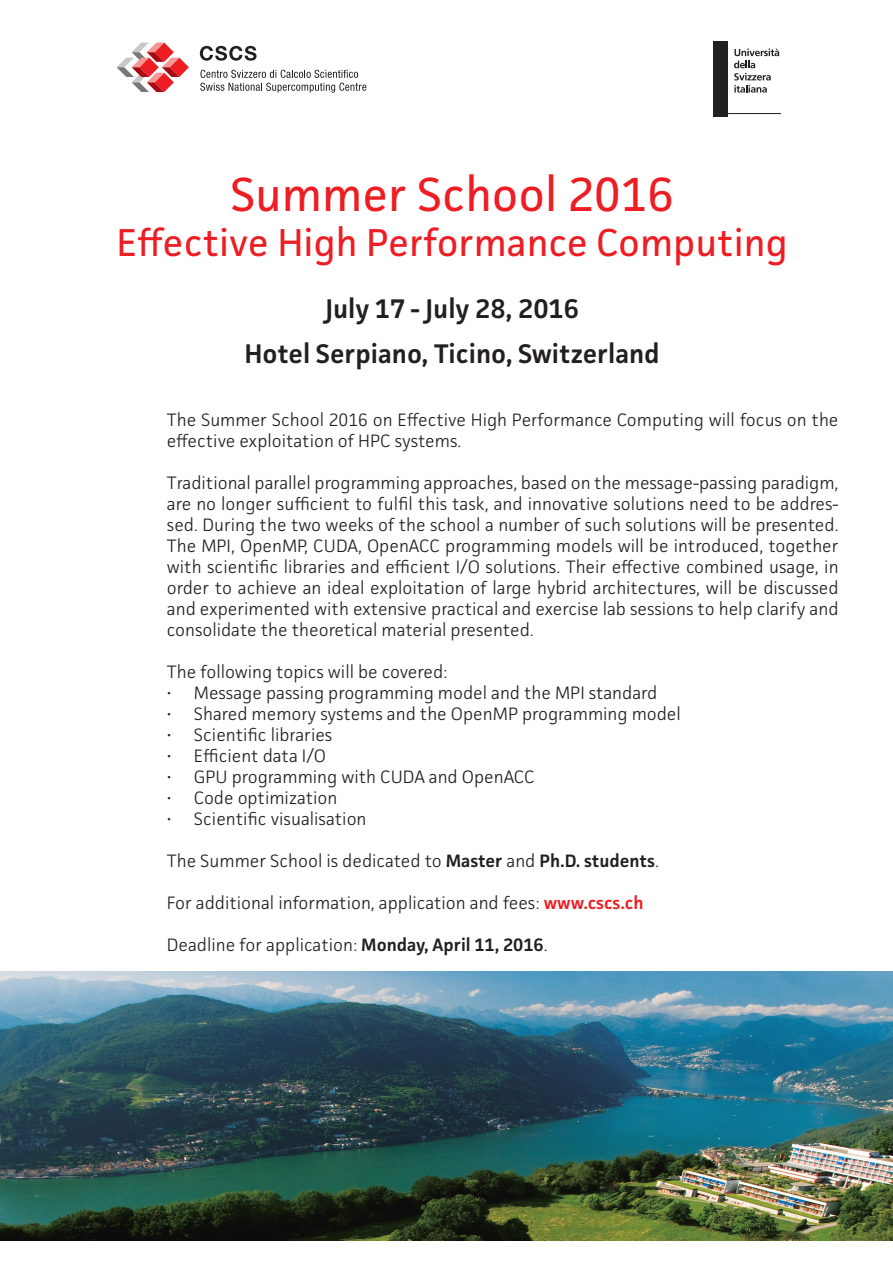
<style>
.page{position:relative;width:893px;height:1263px;background:#fff}
.page>*{position:absolute;margin:0;border:0;box-sizing:border-box;transform-origin:0 0}
.t1{font:48px "Facit";color:#ee1d23}
.t2{font:39px "Facit";color:#ee1d23}
.t3{font:600 27px "Facit";color:#231f20}
.t4{font:300 18px/21px "Facit";color:#231f20}
.s1{font-weight:600}
.s2{font-weight:600;color:#ee1d23}
</style>
<div class="page">
<svg style="left:117px;top:43px;width:72px;height:49px"></svg>
<svg style="left:200px;top:46px;width:57px;height:15px"></svg>
<svg style="left:200px;top:70px;width:166px;height:23px"></svg>
<div style="left:713px;top:41px;width:14px;height:76px;background:#231f20"></div>
<hr style="left:713px;top:113px;width:68px;height:1px;background:#231f20">
<svg style="left:734px;top:49px;width:45px;height:44px"></svg>
<img style="left:0;top:972px;width:893px;height:268px">
<p class="t1" style="left:230px;top:165px;width:445px">Summer School 2016</p>
<p class="t2" style="left:116px;top:218px;width:673px">Effective High Performance Computing</p>
<p class="t3" style="left:325px;top:291px;width:256px">July 17 - July 28, 2016</p>
<p class="t3" style="left:244px;top:336px;width:417px">Hotel Serpiano, Ticino, Switzerland</p>
<p class="t4" style="left:167px;top:409px;width:673px">The Summer School 2016 on Effective High Performance Computing will focus on the effective exploitation of HPC systems.</p>
<p class="t4" style="left:167px;top:472px;width:673px;text-align:justify">Traditional parallel programming approaches, based on the message-passing paradigm, are no longer sufficient to fulfil this task, and innovative solutions need to be addres&shy;sed. During the two weeks of the school a number of such solutions will be presented.<br>The MPI, OpenMP, CUDA, OpenACC programming models will be introduced, together with scientific libraries and efficient I/O solutions. Their effective combined usage, in order to achieve an ideal exploitation of large hybrid architectures, will be discussed and experimented with extensive practical and exercise lab sessions to help clarify and consolidate the theoretical material presented.</p>
<p class="t4" style="left:167px;top:661px;width:282px">The following topics will be covered:</p>
<p class="t4" style="left:167px;top:682px;width:492px">• Message passing programming model and the MPI standard</p>
<p class="t4" style="left:167px;top:703px;width:516px">• Shared memory systems and the OpenMP programming model</p>
<p class="t4" style="left:167px;top:724px;width:167px">• Scientific libraries</p>
<p class="t4" style="left:167px;top:745px;width:161px">• Efficient data I/O</p>
<p class="t4" style="left:167px;top:766px;width:369px">• GPU programming with CUDA and OpenACC</p>
<p class="t4" style="left:167px;top:787px;width:172px">• Code optimization</p>
<p class="t4" style="left:167px;top:808px;width:201px">• Scientific visualisation</p>
<p class="t4" style="left:167px;top:850px;width:494px">The Summer School is dedicated to <span class="s1">Master</span> and <span class="s1">Ph.D. students</span>.</p>
<p class="t4" style="left:167px;top:892px;width:478px">For additional information, application and fees: <span class="s2">www.cscs.ch</span></p>
<p class="t4" style="left:167px;top:934px;width:382px">Deadline for application: <span class="s1">Monday, April 11, 2016</span>.</p>
</div>
